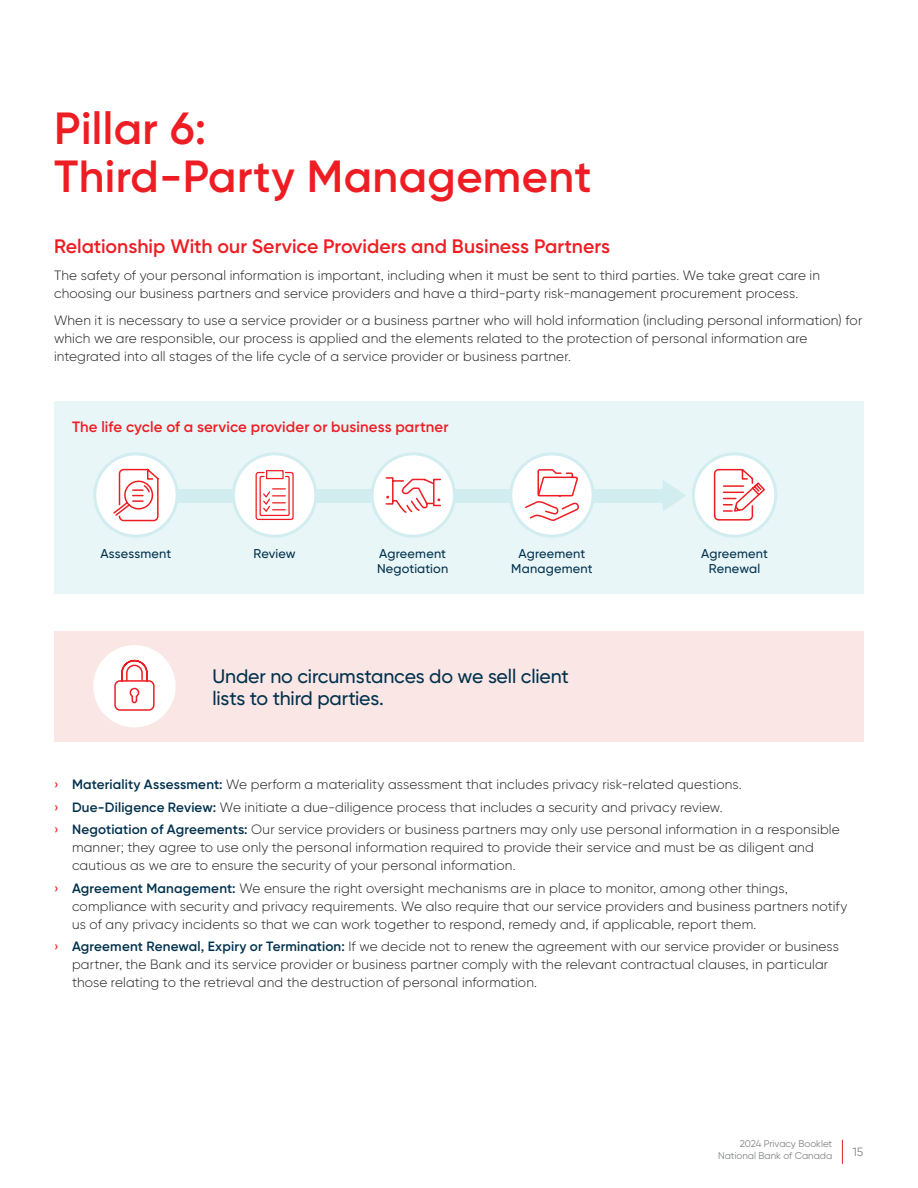
<style>
.page{position:relative;width:918px;height:1188px;background:#fff}
.page>*{position:absolute;margin:0;border:0;box-sizing:border-box;transform-origin:0 0}
.t1{font:600 45px/48px "Gilroy BN";letter-spacing:.01em;color:#ee1d23}
.TITRE_NIVEAU_3_-_BILAN{font:600 19.5px "Gilroy BN";color:#ee1d23}
.TEXTE_COURANT_BN{font:500 19.5px/22.5px "Gilroy BN";letter-spacing:-.01em;color:#00314d}
.TITRE_NIVEAU_3_-_BILAN-2{font:600 15px "Gilroy BN";letter-spacing:.01em;color:#ee1d23}
.TEXTE_COURANT_BN-2{font:300 13.5px/18px "Gilroy BN";letter-spacing:.01em;color:#231f20}
.TEXTE_COURANT_BN-3{font:500 12.75px/15px "Gilroy BN";letter-spacing:.015em;color:#00314d;text-align:center}
.t2{font:12px "Gilroy BN";color:#808285}
.t3{font:9.75px/12px "Gilroy BN";color:#808285;text-align:right}
.s1{font-weight:500;color:#ee1d23}
.s2{font-weight:600;color:#00314d}
</style>
<div class="page">
<svg style="left:842px;top:1140px;width:1px;height:24px"></svg>
<div style="left:54px;top:402px;width:810px;height:192px;background:#e9f6f8"></div>
<div style="left:136px;top:489px;width:532px;height:14px;background:#d2edf0"></div>
<div style="left:95px;top:454px;width:82px;height:82px;background:#fff;border-radius:50%"></div>
<svg style="left:113px;top:468px;width:46px;height:54px"></svg>
<div style="left:93px;top:452px;width:86px;height:86px;border:3px solid #d2edf0;border-radius:50%"></div>
<svg style="left:663px;top:480px;width:23px;height:31px"></svg>
<div style="left:233px;top:454px;width:83px;height:82px;background:#fff;border-radius:50%"></div>
<svg style="left:255px;top:470px;width:39px;height:51px"></svg>
<div style="left:232px;top:452px;width:85px;height:86px;border:3px solid #d2edf0;border-radius:50%"></div>
<div style="left:511px;top:454px;width:82px;height:82px;background:#fff;border-radius:50%"></div>
<svg style="left:525px;top:469px;width:54px;height:52px"></svg>
<div style="left:509px;top:452px;width:86px;height:86px;border:3px solid #d2edf0;border-radius:50%"></div>
<div style="left:693px;top:454px;width:83px;height:82px;background:#fff;border-radius:50%"></div>
<svg style="left:713px;top:466px;width:53px;height:55px"></svg>
<div style="left:692px;top:452px;width:85px;height:86px;border:3px solid #d2edf0;border-radius:50%"></div>
<div style="left:372px;top:454px;width:82px;height:82px;background:#fff;border-radius:50%"></div>
<svg style="left:385px;top:477px;width:56px;height:36px"></svg>
<div style="left:371px;top:452px;width:85px;height:86px;border:3px solid #d2edf0;border-radius:50%"></div>
<div style="left:54px;top:631px;width:810px;height:111px;background:#fae6e5"></div>
<div style="left:93px;top:645px;width:83px;height:82px;background:#fff;border-radius:50%"></div>
<svg style="left:114px;top:659px;width:41px;height:52px"></svg>
<p class="t1" style="left:54px;top:104px;width:539px">Pillar 6:<br>Third-Party Management</p>
<p class="TITRE_NIVEAU_3_-_BILAN" style="left:54px;top:234px;width:558px">Relationship With our Service Providers and Business Partners</p>
<p class="TEXTE_COURANT_BN-2" style="left:54px;top:266px;width:768px">The safety of your personal information is important, including when it must be sent to third parties. We take great care in choosing our business partners and service providers and have a third-party risk-management procurement process.</p>
<p class="TEXTE_COURANT_BN-2" style="left:54px;top:311px;width:810px">When it is necessary to use a service provider or a business partner who will hold information (including personal information) for which we are responsible, our process is applied and the elements related to the protection of personal information are integrated into all stages of the life cycle of a service provider or business partner.</p>
<p class="TITRE_NIVEAU_3_-_BILAN-2" style="left:72px;top:417px;width:378px">The life cycle of a service provider or business partner</p>
<p class="TEXTE_COURANT_BN-3" style="left:101px;top:546px;width:72px">Assessment</p>
<p class="TEXTE_COURANT_BN-3" style="left:253px;top:546px;width:44px">Review</p>
<p class="TEXTE_COURANT_BN-3" style="left:377px;top:546px;width:73px;text-align:left">Agreement<br>Negotiation</p>
<p class="TEXTE_COURANT_BN-3" style="left:511px;top:546px;width:83px">Agreement<br>Management</p>
<p class="TEXTE_COURANT_BN-3" style="left:701px;top:546px;width:68px">Agreement<br>Renewal</p>
<p class="TEXTE_COURANT_BN" style="left:212px;top:665px;width:358px">Under no circumstances do we sell client lists to third parties.</p>
<p class="TEXTE_COURANT_BN-2" style="left:54px;top:775px;width:689px"><span class="s1">›</span> <span class="s2">Materiality Assessment:</span> We perform a materiality assessment that includes privacy risk-related questions.</p>
<p class="TEXTE_COURANT_BN-2" style="left:54px;top:798px;width:670px"><span class="s1">›</span> <span class="s2">Due-Diligence Review:</span> We initiate a due-diligence process that includes a security and privacy review.</p>
<p class="TEXTE_COURANT_BN-2" style="left:72px;top:820px;width:769px;text-indent:-18px"><span class="s1">›</span> <span class="s2">Negotiation of Agreements:</span> Our service providers or business partners may only use personal information in a responsible manner; they agree to use only the personal information required to provide their service and must be as diligent and cautious as we are to ensure the security of your personal information.</p>
<p class="TEXTE_COURANT_BN-2" style="left:72px;top:879px;width:777px;text-indent:-18px"><span class="s1">›</span> <span class="s2">Agreement Management:</span> We ensure the right oversight mechanisms are in place to monitor, among other things, compliance with security and privacy requirements. We also require that our service providers and business partners notify us of any privacy incidents so that we can work together to respond, remedy and, if applicable, report them.</p>
<p class="TEXTE_COURANT_BN-2" style="left:72px;top:937px;width:769px;text-indent:-18px"><span class="s1">›</span> <span class="s2">Agreement Renewal, Expiry or Termination:</span> If we decide not to renew the agreement with our service provider or business partner, the Bank and its service provider or business partner comply with the relevant contractual clauses, in particular those relating to the retrieval and the destruction of personal information.</p>
<p class="t3" style="left:718px;top:1138px;width:116px">2024 Privacy Booklet<br>National Bank of Canada</p>
<p class="t2" style="left:853px;top:1144px;width:12px">15</p>
</div>
